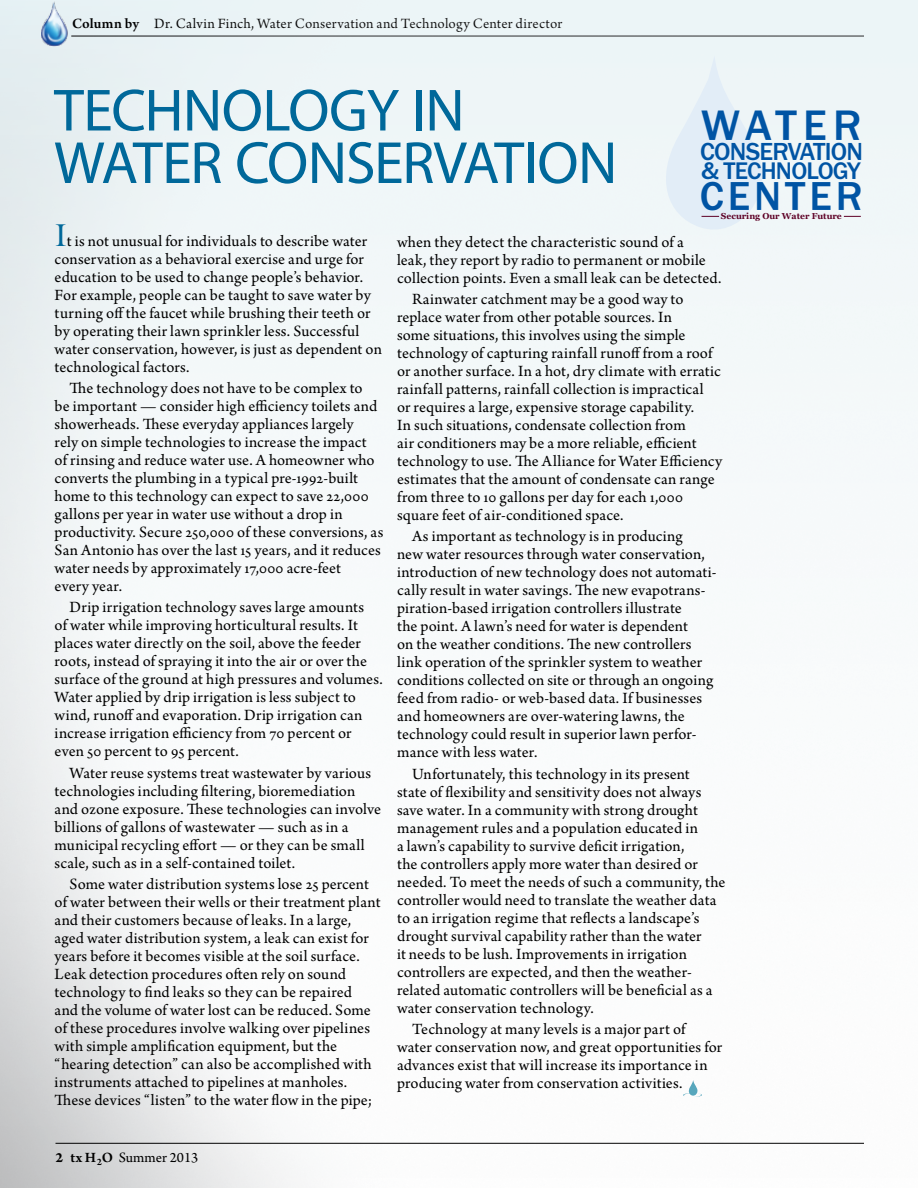
<style>
.page{position:relative;width:918px;height:1188px;background:#fff}
.page>*{position:absolute;margin:0;border:0;box-sizing:border-box;transform-origin:0 0}
.t1{font:60px/52.5px "Myriad Pro";letter-spacing:-.02em;color:#00689a}
.t2{font:500 44.1px "Franklin Gothic";letter-spacing:.13em;color:#0054a4}
.t3{font:500 41.85px "Franklin Gothic";letter-spacing:.095em;color:#0054a4}
.t4{font:500 25.5px "Franklin Gothic";letter-spacing:-.03em;color:#0054a4}
.t5{font:500 24.9px "Franklin Gothic";letter-spacing:-.03em;color:#0054a4}
.t6{font:16.5px/18px "Arno Pro";letter-spacing:.005em;color:#000}
.t7{font:15px "Arno Pro";letter-spacing:.01em;color:#000}
.t8{font:700 8.55px "Georgia";color:#5d0025}
.s1{font-weight:600}
.s2{font-family:"Cochin";font-size:33px;color:#00689a}
.s3{font-weight:700}
</style>
<div class="page">
<img style="left:0;top:0;width:918px;height:1188px">
<svg style="left:666px;top:56px;width:110px;height:174px;background:#e7f0f6"></svg>
<svg style="left:844px;top:216px;width:17px;height:1px"></svg>
<p class="t7" style="left:72px;top:15px;width:492px"><span class="s1">Column by</span> Dr. Calvin Finch, Water Conservation and Technology Center director</p>
<h1 class="t1" style="left:54px;top:83px;width:565px">TECHNOLOGY IN<br>WATER CONSERVATION</h1>
<h2 class="t2" style="left:701px;top:98px;width:162px">WATER</h2>
<h3 class="t4" style="left:700px;top:136px;width:164px">CONSERVATION</h3>
<h3 class="t5" style="left:701px;top:155px;width:161px">&amp; TECHNOLOGY</h3>
<h3 class="t3" style="left:700px;top:170px;width:164px">CENTER</h3>
<p class="t8" style="left:721px;top:211px;width:122px">Securing Our Water Future</p>
<p class="t6" style="left:55px;top:233px;width:329px"><span class="s2">I</span>t is not unusual for individuals to describe water conservation as a behavioral exercise and urge for education to be used to change people’s behavior.<br>For example, people can be taught to save water by turning off the faucet while brushing their teeth or by operating their lawn sprinkler less. Successful water conservation, however, is just as dependent on technological factors.</p>
<p class="t6" style="left:55px;top:380px;width:330px;text-indent:15px">The technology does not have to be complex to<br>be important — consider high efficiency toilets and showerheads. These everyday appliances largely<br>rely on simple technologies to increase the impact<br>of rinsing and reduce water use. A homeowner who converts the plumbing in a typical pre-1992-built home to this technology can expect to save 22,000 gallons per year in water use without a drop in productivity. Secure 250,000 of these conversions, as San Antonio has over the last 15 years, and it reduces water needs by approximately 17,000 acre-feet<br>every year.</p>
<p class="t6" style="left:55px;top:599px;width:330px;text-indent:15px">Drip irrigation technology saves large amounts<br>of water while improving horticultural results. It places water directly on the soil, above the feeder roots, instead of spraying it into the air or over the surface of the ground at high pressures and volumes.<br>Water applied by drip irrigation is less subject to wind, runoff and evaporation. Drip irrigation can increase irrigation efficiency from 70 percent or even 50 percent to 95 percent.</p>
<p class="t6" style="left:55px;top:765px;width:328px;text-indent:15px">Water reuse systems treat wastewater by various technologies including filtering, bioremediation and ozone exposure. These technologies can involve billions of gallons of wastewater — such as in a municipal recycling effort — or they can be small scale, such as in a self-contained toilet.</p>
<p class="t6" style="left:55px;top:876px;width:327px;text-indent:15px">Some water distribution systems lose 25 percent of water between their wells or their treatment plant and their customers because of leaks. In a large, aged water distribution system, a leak can exist for years before it becomes visible at the soil surface.<br>Leak detection procedures often rely on sound technology to find leaks so they can be repaired<br>and the volume of water lost can be reduced. Some of these procedures involve walking over pipelines with simple amplification equipment, but the “hearing detection” can also be accomplished with instruments attached to pipelines at manholes.<br>These devices “listen” to the water flow in the pipe;</p>
<p class="t6" style="left:397px;top:234px;width:326px">when they detect the characteristic sound of a<br>leak, they report by radio to permanent or mobile collection points. Even a small leak can be detected.</p>
<p class="t6" style="left:397px;top:291px;width:327px;text-indent:15px">Rainwater catchment may be a good way to replace water from other potable sources. In<br>some situations, this involves using the simple technology of capturing rainfall runoff from a roof or another surface. In a hot, dry climate with erratic rainfall patterns, rainfall collection is impractical<br>or requires a large, expensive storage capability.<br>In such situations, condensate collection from<br>air conditioners may be a more reliable, efficient technology to use. The Alliance for Water Efficiency estimates that the amount of condensate can range from three to 10 gallons per day for each 1,000 square feet of air-conditioned space.</p>
<p class="t6" style="left:397px;top:528px;width:321px;text-indent:15px">As important as technology is in producing<br>new water resources through water conservation, introduction of new technology does not automati&shy;cally result in water savings. The new evapotrans&shy;piration-based irrigation controllers illustrate<br>the point. A lawn’s need for water is dependent<br>on the weather conditions. The new controllers link operation of the sprinkler system to weather conditions collected on site or through an ongoing feed from radio- or web-based data. If businesses and homeowners are over-watering lawns, the technology could result in superior lawn perfor&shy;mance with less water.</p>
<p class="t6" style="left:397px;top:766px;width:330px;text-indent:15px">Unfortunately, this technology in its present<br>state of flexibility and sensitivity does not always save water. In a community with strong drought management rules and a population educated in<br>a lawn’s capability to survive deficit irrigation,<br>the controllers apply more water than desired or needed. To meet the needs of such a community, the controller would need to translate the weather data to an irrigation regime that reflects a landscape’s drought survival capability rather than the water<br>it needs to be lush. Improvements in irrigation controllers are expected, and then the weather&shy;related automatic controllers will be beneficial as a water conservation technology.</p>
<p class="t6" style="left:397px;top:1021px;width:327px;text-indent:15px">Technology at many levels is a major part of water conservation now, and great opportunities for advances exist that will increase its importance in producing water from conservation activities.</p>
<p class="t7" style="left:56px;top:1149px;width:144px"><span class="s3">2</span> <span class="s1">tx H</span><sub>2</sub><span class="s1">O</span> Summer 2013</p>
</div>
